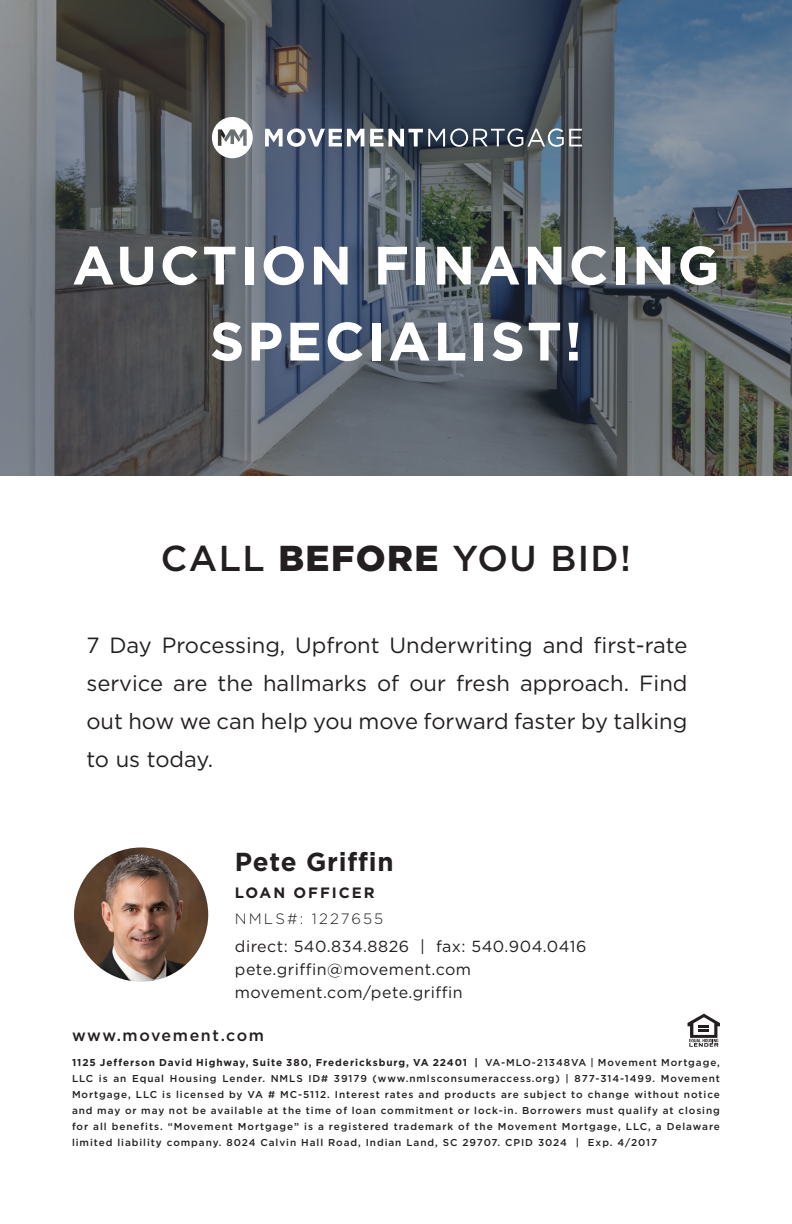
<style>
.page{position:relative;width:792px;height:1224px;background:#fff}
.page>*{position:absolute;margin:0;border:0;box-sizing:border-box;transform-origin:0 0}
.t1{font:700 54px/76px "Gotham";letter-spacing:.05em;color:#fff;text-align:center}
.t2{font:500 36px "Gotham";letter-spacing:.04em;color:#231f20}
.t3{font:700 26px "Gotham";letter-spacing:.03em;color:#231f20}
.t4{font:22px/38px "Gotham";color:#231f20;text-align:justify}
.t5{font:16px/22.6px "Gotham";letter-spacing:.03em;color:#231f20}
.t6{font:500 16px "Gotham";letter-spacing:.1em;color:#231f20}
.t7{font:300 15px "Gotham";letter-spacing:.14em;color:#231f20}
.t8{font:700 15px "Gotham";letter-spacing:.13em;color:#231f20}
.t9{font:500 10px/16px "Gotham";letter-spacing:.095em;color:#231f20;text-align:justify}
.s1{font-weight:900}
.s2{font-weight:700}
</style>
<div class="page">
<svg style="left:688px;top:1014px;width:32px;height:33px"></svg>
<img style="left:73px;top:847px;width:136px;height:136px;border-radius:68px">
<svg style="left:0;top:0;width:792px;height:475px;background:#545c65"></svg>
<svg style="left:212px;top:117px;width:41px;height:41px"></svg>
<svg style="left:265px;top:128px;width:99px;height:19px"></svg>
<svg style="left:370px;top:128px;width:212px;height:19px"></svg>
<h1 class="t1" style="left:72px;top:227px;width:649px">AUCTION FINANCING<br>SPECIALIST!</h1>
<h2 class="t2" style="left:161px;top:535px;width:472px">CALL <span class="s1">BEFORE</span> YOU BID!</h2>
<h3 class="t4" style="left:86px;top:626px;width:603px">7 Day Processing, Upfront Underwriting and first-rate service are the hallmarks of our fresh approach. Find out how we can help you move forward faster by talking to us today.</h3>
<h3 class="t3" style="left:235px;top:844px;width:160px">Pete Griffin</h3>
<h3 class="t8" style="left:235px;top:882px;width:141px">LOAN OFFICER</h3>
<h3 class="t7" style="left:235px;top:909px;width:150px">NMLS#: 1227655</h3>
<h3 class="t5" style="left:235px;top:935px;width:353px">direct: 540.834.8826 | fax: 540.904.0416 pete.griffin@movement.com movement.com/pete.griffin</h3>
<h3 class="t6" style="left:72px;top:1025px;width:194px">www.movement.com</h3>
<p class="t9" style="left:72px;top:1054px;width:650px"><span class="s2">1125 Jefferson David Highway, Suite 380, Fredericksburg, VA 22401 |</span> VA-MLO-21348VA | Movement Mortgage, LLC is an Equal Housing Lender. NMLS ID# 39179 (www.nmlsconsumeraccess.org) | 877-314-1499. Movement Mortgage, LLC is licensed by VA # MC-5112. Interest rates and products are subject to change without notice and may or may not be available at the time of loan commitment or lock-in. Borrowers must qualify at closing for all benefits. “Movement Mortgage” is a registered trademark of the Movement Mortgage, LLC, a Delaware limited liability company. 8024 Calvin Hall Road, Indian Land, SC 29707. CPID 3024 | Exp. 4/2017</p>
</div>
